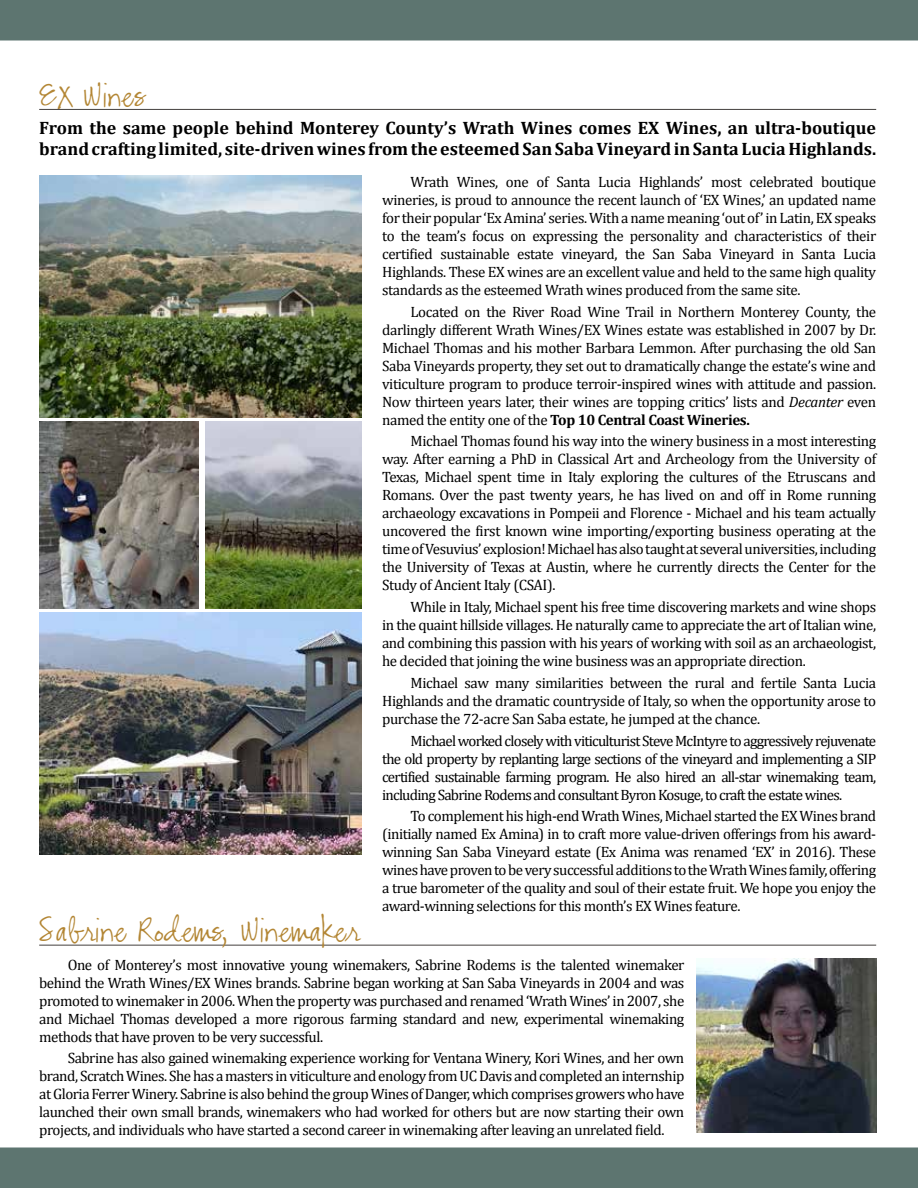
<style>
.page{position:relative;width:918px;height:1188px;background:#fff}
.page>*{position:absolute;margin:0;border:0;box-sizing:border-box;transform-origin:0 0}
.t1{font:33px "CK Alis Hand";color:#b38634}
.t2{font:700 18px/21px "Cambria";color:#000}
.t3{font:15px/18px "Cambria";letter-spacing:-.03em;color:#000;text-align:justify}
.s1{font-style:italic}
.s2{font-weight:700}
</style>
<div class="page">
<div style="left:0;top:0;width:918px;height:40px;background:#5d7570"></div>
<div style="left:0;top:1148px;width:918px;height:40px;background:#5d7570"></div>
<hr style="left:39px;top:945px;width:837px;height:1px;background:#44403e">
<hr style="left:39px;top:109px;width:837px;height:1px;background:#44403e">
<img style="left:696px;top:958px;width:180px;height:174px">
<img style="left:39px;top:422px;width:160px;height:186px">
<img style="left:205px;top:422px;width:157px;height:186px">
<img style="left:39px;top:612px;width:323px;height:242px">
<img style="left:39px;top:175px;width:323px;height:242px">
<h1 class="t1" style="left:39px;top:75px;width:107px">EX Wines</h1>
<p class="t2" style="left:39px;top:117px;width:839px">From the same people behind Monterey County’s Wrath Wines comes EX Wines, an ultra-boutique brand crafting limited, site-driven wines from the esteemed San Saba Vineyard in Santa Lucia Highlands.</p>
<h1 class="t1" style="left:39px;top:910px;width:322px">Sabrine Rodems, Winemaker</h1>
<p class="t3" style="left:382px;top:173px;width:496px;text-indent:28px">Wrath Wines, one of Santa Lucia Highlands’ most celebrated boutique wineries, is proud to announce the recent launch of ‘EX Wines,’ an updated name for their popular ‘Ex Amina’ series. With a name meaning ‘out of’ in Latin, EX speaks to the team’s focus on expressing the personality and characteristics of their certified sustainable estate vineyard, the San Saba Vineyard in Santa Lucia Highlands. These EX wines are an excellent value and held to the same high quality standards as the esteemed Wrath wines produced from the same site.</p>
<p class="t3" style="left:382px;top:302px;width:496px;text-indent:28px">Located on the River Road Wine Trail in Northern Monterey County, the darlingly different Wrath Wines/EX Wines estate was established in 2007 by Dr.<br>Michael Thomas and his mother Barbara Lemmon. After purchasing the old San Saba Vineyards property, they set out to dramatically change the estate’s wine and viticulture program to produce terroir-inspired wines with attitude and passion.<br>Now thirteen years later, their wines are topping critics’ lists and <span class="s1">Decanter</span> even named the entity one of the <span class="s2">Top 10 Central Coast Wineries.</span></p>
<p class="t3" style="left:382px;top:432px;width:496px;text-indent:28px">Michael Thomas found his way into the winery business in a most interesting way. After earning a PhD in Classical Art and Archeology from the University of Texas, Michael spent time in Italy exploring the cultures of the Etruscans and Romans. Over the past twenty years, he has lived on and off in Rome running archaeology excavations in Pompeii and Florence - Michael and his team actually uncovered the first known wine importing/exporting business operating at the time of Vesuvius’ explosion! Michael has also taught at several universities, including the University of Texas at Austin, where he currently directs the Center for the Study of Ancient Italy (CSAI).</p>
<p class="t3" style="left:382px;top:598px;width:496px;text-indent:28px">While in Italy, Michael spent his free time discovering markets and wine shops in the quaint hillside villages. He naturally came to appreciate the art of Italian wine, and combining this passion with his years of working with soil as an archaeologist, he decided that joining the wine business was an appropriate direction.</p>
<p class="t3" style="left:382px;top:674px;width:496px;text-indent:28px">Michael saw many similarities between the rural and fertile Santa Lucia Highlands and the dramatic countryside of Italy, so when the opportunity arose to purchase the 72-acre San Saba estate, he jumped at the chance.</p>
<p class="t3" style="left:382px;top:731px;width:496px;text-indent:28px">Michael worked closely with viticulturist Steve McIntyre to aggressively rejuvenate the old property by replanting large sections of the vineyard and implementing a SIP certified sustainable farming program. He also hired an all-star winemaking team, including Sabrine Rodems and consultant Byron Kosuge, to craft the estate wines.</p>
<p class="t3" style="left:382px;top:807px;width:496px;text-indent:28px">To complement his high-end Wrath Wines, Michael started the EX Wines brand (initially named Ex Amina) in to craft more value-driven offerings from his award&shy;winning San Saba Vineyard estate (Ex Anima was renamed ‘EX’ in 2016). These wines have proven to be very successful additions to the Wrath Wines family, offering a true barometer of the quality and soul of their estate fruit. We hope you enjoy the award-winning selections for this month’s EX Wines feature.</p>
<p class="t3" style="left:39px;top:956px;width:647px;text-indent:28px">One of Monterey’s most innovative young winemakers, Sabrine Rodems is the talented winemaker behind the Wrath Wines/EX Wines brands. Sabrine began working at San Saba Vineyards in 2004 and was promoted to winemaker in 2006. When the property was purchased and renamed ‘Wrath Wines’ in 2007, she and Michael Thomas developed a more rigorous farming standard and new, experimental winemaking methods that have proven to be very successful.</p>
<p class="t3" style="left:39px;top:1049px;width:647px;text-indent:28px">Sabrine has also gained winemaking experience working for Ventana Winery, Kori Wines, and her own brand, Scratch Wines. She has a masters in viticulture and enology from UC Davis and completed an internship at Gloria Ferrer Winery. Sabrine is also behind the group Wines of Danger, which comprises growers who have launched their own small brands, winemakers who had worked for others but are now starting their own projects, and individuals who have started a second career in winemaking after leaving an unrelated field.</p>
</div>
